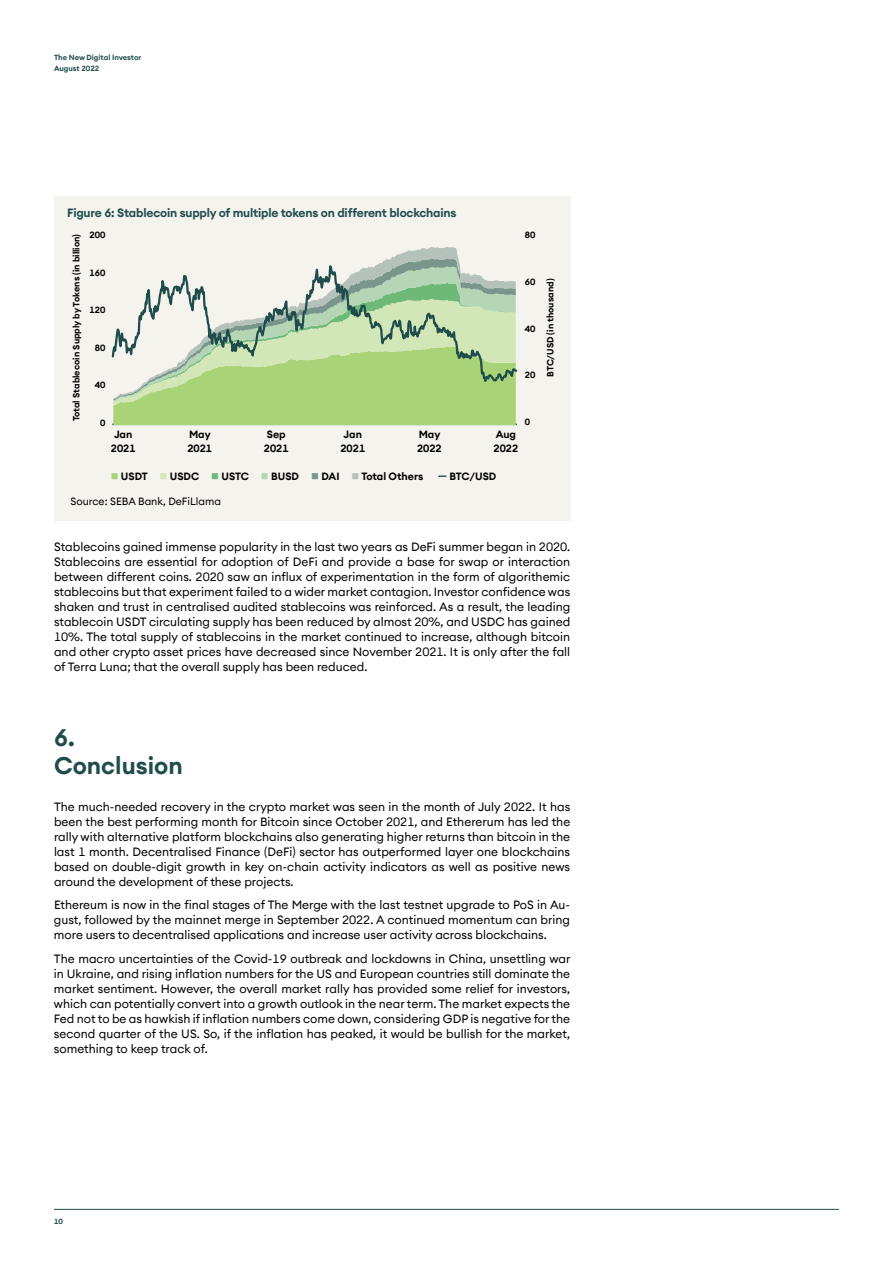
<style>
.page{position:relative;width:893px;height:1263px;background:#fff}
.page>*{position:absolute;margin:0;border:0;box-sizing:border-box;transform-origin:0 0}
.t1{font:600 24px/28.8px "Seba Euclid";color:#204d4c}
.t2{font:12px/15px "Seba Euclid";color:#000;text-align:justify}
.t3{font:600 12px "Seba Euclid";letter-spacing:-.015em;color:#204d4c}
.t4{font:600 10.5px/13.5px "Seba Euclid";color:#000}
.t5{font:10.5px "Seba Euclid";color:#000}
.t6{font:600 9px "Seba Euclid";color:#000}
.t7{font:600 7.5px/10.5px "Seba Euclid";color:#204d4c}
.s1{color:#a9d377}
.s2{color:#d2e7b7}
.s3{color:#6eb878}
.s4{color:#b5d6b4}
.s5{color:#78968c}
.s6{color:#b5c2bc}
.s7{color:#204d4c}
</style>
<div class="page">
<hr style="left:54px;top:1209px;width:785px;height:1px;background:#204d4c">
<div style="left:54px;top:196px;width:516px;height:324px;background:#f5f3ed"></div>
<hr style="left:112px;top:424px;width:405px;height:1px;background:#204d4c">
<div style="left:113px;top:402px;width:403px;height:23px;background:#a9d377"></div>
<svg style="left:113px;top:247px;width:403px;height:153px;fill:#a9d377"></svg>
<svg style="left:111px;top:250px;width:407px;height:142px"></svg>
<p class="t7" style="left:54px;top:52px;width:89px">The New Digital Investor<br>August 2022</p>
<p class="t3" style="left:67px;top:205px;width:391px">Figure 6: Stablecoin supply of multiple tokens on different blockchains</p>
<p class="t6" style="left:89px;top:229px;width:17px">200</p>
<p class="t6" style="left:89px;top:267px;width:17px">160</p>
<p class="t6" style="left:89px;top:304px;width:17px">120</p>
<p class="t6" style="left:95px;top:342px;width:12px">80</p>
<p class="t6" style="left:95px;top:379px;width:12px">40</p>
<p class="t6" style="left:100px;top:417px;width:7px">0</p>
<p class="t6" style="left:71px;top:421px;width:189px;rotate:-90deg">Total Stablecoin Supply by Tokens (in billion)</p>
<p class="t6" style="left:525px;top:229px;width:12px">80</p>
<p class="t6" style="left:525px;top:276px;width:12px">60</p>
<p class="t6" style="left:525px;top:323px;width:12px">40</p>
<p class="t6" style="left:525px;top:369px;width:12px">20</p>
<p class="t6" style="left:525px;top:416px;width:7px">0</p>
<p class="t4" style="left:111px;top:428px;width:26px;text-align:center">Jan<br>2021</p>
<p class="t4" style="left:187px;top:428px;width:26px">May<br>2021</p>
<p class="t4" style="left:264px;top:428px;width:26px">Sep<br>2021</p>
<p class="t4" style="left:340px;top:428px;width:26px;text-align:center">Jan<br>2021</p>
<p class="t4" style="left:417px;top:428px;width:26px">May<br>2022</p>
<p class="t4" style="left:494px;top:428px;width:26px">Aug<br>2022</p>
<p class="t4" style="left:111px;top:470px;width:314px"><span class="s1">■</span> USDT <span class="s2">■</span> USDC <span class="s3">■</span> USTC <span class="s4">■</span> BUSD <span class="s5">■</span> DAI <span class="s6">■</span> Total Others</p>
<p class="t4" style="left:438px;top:470px;width:60px"><span class="s7">—</span> BTC/USD</p>
<p class="t5" style="left:70px;top:495px;width:152px">Source: SEBA Bank, DeFiLlama</p>
<p class="t6" style="left:544px;top:377px;width:100px;rotate:-90deg">BTC/USD (in thousand)</p>
<p class="t2" style="left:54px;top:539px;width:518px">Stablecoins gained immense popularity in the last two years as DeFi summer began in 2020.<br>Stablecoins are essential for adoption of DeFi and provide a base for swap or interaction between different coins. 2020 saw an influx of experimentation in the form of algorithemic stablecoins but that experiment failed to a wider market contagion. Investor confidence was shaken and trust in centralised audited stablecoins was reinforced. As a result, the leading stablecoin USDT circulating supply has been reduced by almost 20%, and USDC has gained 10%. The total supply of stablecoins in the market continued to increase, although bitcoin and other crypto asset prices have decreased since November 2021. It is only after the fall of Terra Luna; that the overall supply has been reduced.</p>
<h1 class="t1" style="left:54px;top:723px;width:130px">6.<br>Conclusion</h1>
<p class="t2" style="left:54px;top:799px;width:518px">The much-needed recovery in the crypto market was seen in the month of July 2022. It has been the best performing month for Bitcoin since October 2021, and Ethererum has led the rally with alternative platform blockchains also generating higher returns than bitcoin in the last 1 month. Decentralised Finance (DeFi) sector has outperformed layer one blockchains based on double-digit growth in key on-chain activity indicators as well as positive news around the development of these projects.</p>
<p class="t2" style="left:54px;top:897px;width:518px">Ethereum is now in the final stages of The Merge with the last testnet upgrade to PoS in Au&shy;gust, followed by the mainnet merge in September 2022. A continued momentum can bring more users to decentralised applications and increase user activity across blockchains.</p>
<p class="t2" style="left:54px;top:951px;width:518px">The macro uncertainties of the Covid-19 outbreak and lockdowns in China, unsettling war in Ukraine, and rising inflation numbers for the US and European countries still dominate the market sentiment. However, the overall market rally has provided some relief for investors, which can potentially convert into a growth outlook in the near term. The market expects the Fed not to be as hawkish if inflation numbers come down, considering GDP is negative for the second quarter of the US. So, if the inflation has peaked, it would be bullish for the market, something to keep track of.</p>
<p class="t7" style="left:54px;top:1216px;width:11px">10</p>
</div>
